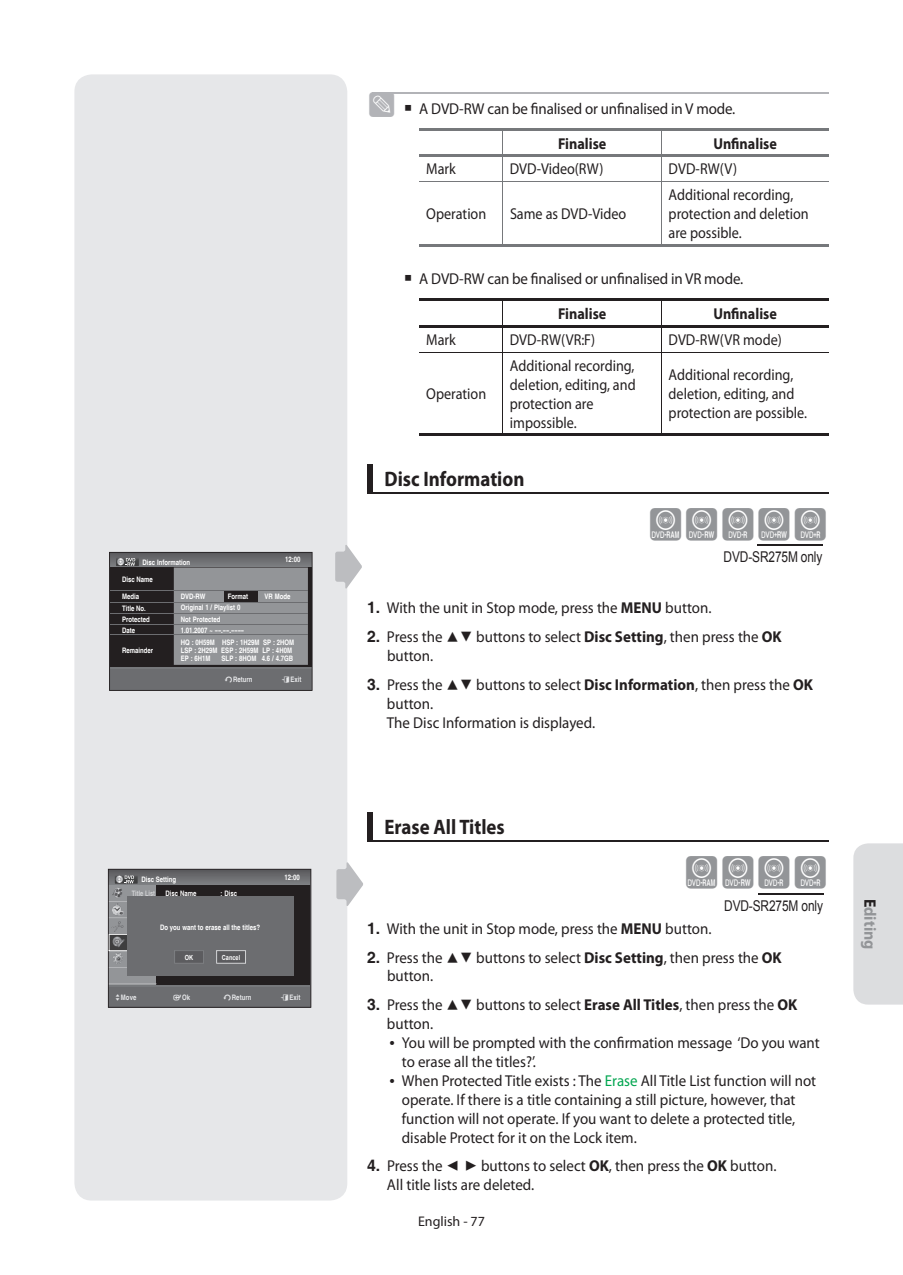
<style>
.page{position:relative;width:903px;height:1275px;background:#fff}
.page>*{position:absolute;margin:0;border:0;box-sizing:border-box;transform-origin:0 0}
.t1{font:700 21px "Myriad Pro";color:#231f20;scale:.9 1}
.t2{font:19.25px/37.8px "Myriad Pro";color:#231f20}
.t3{font:700 16.62px "Myriad Pro";color:#939598;scale:.95 1}
.t4{font:15.75px/18.9px "Myriad Pro";color:#231f20;scale:.95 1}
.t5{font:15.75px/18.9px "Myriad Pro";color:#231f20;scale:.9 1}
.t6{font:700 15.75px "Myriad Pro";color:#231f20;scale:.9 1}
.t7{font:14.88px "Arial";letter-spacing:-.01em;color:#231f20;scale:.8 1}
.t8{font:14px "Myriad Pro";color:#231f20}
.t9{font:700 7.52px/8.2px "Helvetica";color:#fff;scale:.8 1}
.t10{font:700 7.52px "Helvetica";color:#e6e7e9;scale:.8 1}
.t11{font:700 7.52px "Helvetica";color:#d1d2d4;scale:.75 1}
.t12{font:700 7px "Arial";color:#fff;scale:.8 1}
.s1{font-family:"Helvetica";font-weight:700}
.s2{font-weight:700}
.s3{color:#00a54f}
.s4{color:#231f20}
</style>
<div class="page">
<div style="left:853px;top:843px;width:50px;height:162px;background:#dcdddf"></div>
<div style="left:74px;top:74px;width:273px;height:1126px;background:#e6e7e9;border-radius:17px"></div>
<hr style="left:372px;top:92px;width:456px;height:2px;background:#b2b3b7">
<div style="left:367px;top:464px;width:6px;height:30px;background:#231f20"></div>
<hr style="left:367px;top:492px;width:461px;height:2px;background:#231f20">
<div style="left:367px;top:812px;width:6px;height:30px;background:#231f20"></div>
<hr style="left:367px;top:840px;width:461px;height:2px;background:#231f20">
<hr style="left:419px;top:129px;width:409px;height:2px;background:#76787b">
<hr style="left:419px;top:155px;width:409px;height:2px;background:#76787b">
<hr style="left:419px;top:244px;width:409px;height:2px;background:#76787b">
<svg style="left:502px;top:131px;width:1px;height:50px"></svg>
<svg style="left:661px;top:131px;width:1px;height:50px"></svg>
<hr style="left:419px;top:181px;width:243px;height:1px;background:#76787b">
<hr style="left:502px;top:182px;width:1px;height:62px;background:#76787b">
<hr style="left:662px;top:181px;width:166px;height:1px;background:#76787b">
<hr style="left:661px;top:182px;width:1px;height:62px;background:#76787b">
<svg style="left:502px;top:301px;width:1px;height:51px"></svg>
<svg style="left:661px;top:301px;width:1px;height:51px"></svg>
<hr style="left:419px;top:352px;width:243px;height:1px;background:#231f20">
<hr style="left:502px;top:353px;width:1px;height:81px;background:#231f20">
<hr style="left:662px;top:352px;width:166px;height:1px;background:#231f20">
<hr style="left:661px;top:353px;width:1px;height:81px;background:#231f20">
<hr style="left:419px;top:299px;width:409px;height:2px;background:#231f20">
<hr style="left:419px;top:434px;width:409px;height:2px;background:#231f20">
<hr style="left:419px;top:325px;width:409px;height:2px;background:#231f20">
<hr style="left:757px;top:544px;width:66px;height:2px;background:#231f20">
<hr style="left:758px;top:893px;width:66px;height:2px;background:#231f20">
<svg style="left:335px;top:545px;width:27px;height:44px"></svg>
<svg style="left:336px;top:862px;width:27px;height:44px"></svg>
<svg style="left:109px;top:552px;width:204px;height:139px;background:#69696b"></svg>
<svg style="left:108px;top:869px;width:203px;height:139px;background:#616163"></svg>
<p class="t9" style="left:143px;top:558px;width:61px">Disc Information</p>
<p class="t9" style="left:285px;top:556px;width:21px">12:00</p>
<p class="t9" style="left:122px;top:575px;width:40px">Disc Name</p>
<p class="t9" style="left:122px;top:592px;width:23px">Media</p>
<p class="t9" style="left:181px;top:592px;width:32px">DVD-RW</p>
<p class="t9" style="left:228px;top:592px;width:27px">Format</p>
<p class="t9" style="left:265px;top:592px;width:34px">VR Mode</p>
<p class="t9" style="left:122px;top:604px;width:31px">Title No.</p>
<p class="t9" style="left:181px;top:603px;width:76px">Original 1 / Playlist 0</p>
<p class="t9" style="left:122px;top:615px;width:36px">Protected</p>
<p class="t9" style="left:181px;top:615px;width:51px">Not Protected</p>
<p class="t9" style="left:122px;top:626px;width:18px">Date</p>
<p class="t9" style="left:181px;top:626px;width:81px">1.01.2007 ~ --.--.----</p>
<p class="t9" style="left:122px;top:646px;width:40px">Remainder</p>
<p class="t9" style="left:181px;top:638px;width:143px">HQ : 0H59M HSP : 1H29M SP : 2HOM<br>LSP : 2H29M ESP : 2H59M LP : 4H0M<br>EP : 6H1M</p>
<p class="t9" style="left:222px;top:654px;width:91px">SLP : 8HOM 4.6 / 4.7GB</p>
<p class="t10" style="left:233px;top:675px;width:26px">Return</p>
<p class="t10" style="left:291px;top:675px;width:15px">Exit</p>
<p class="t9" style="left:141px;top:875px;width:45px">Disc Setting</p>
<p class="t9" style="left:284px;top:873px;width:21px">12:00</p>
<p class="t11" style="left:132px;top:889px;width:33px">Title List</p>
<p class="t9" style="left:166px;top:889px;width:40px">Disc Name</p>
<p class="t9" style="left:220px;top:889px;width:22px">: Disc</p>
<p class="t9" style="left:166px;top:922px;width:48px">Disc Finalise</p>
<p class="t9" style="left:221px;top:922px;width:47px">: Unfinal s d</p>
<p class="t9" style="left:160px;top:923px;width:127px">Do you want to erase all the titles?</p>
<p class="t12" style="left:185px;top:954px;width:12px">OK</p>
<p class="t12" style="left:222px;top:954px;width:24px">Cancel</p>
<p class="t10" style="left:121px;top:993px;width:21px">Move</p>
<p class="t10" style="left:173px;top:993px;width:23px">▲Ok</p>
<p class="t10" style="left:232px;top:993px;width:26px">Return</p>
<p class="t10" style="left:289px;top:993px;width:15px">Exit</p>
<p class="t4" style="left:419px;top:101px;width:334px">A DVD-RW can be finalised or unfinalised in V mode.</p>
<p class="t6" style="left:558px;top:137px;width:55px">Finalise</p>
<p class="t6" style="left:713px;top:137px;width:72px">Unfinalise</p>
<p class="t5" style="left:426px;top:161px;width:34px">Mark</p>
<p class="t5" style="left:510px;top:161px;width:106px">DVD-Video(RW)</p>
<p class="t5" style="left:669px;top:161px;width:78px">DVD-RW(V)</p>
<p class="t5" style="left:426px;top:206px;width:68px">Operation</p>
<p class="t5" style="left:510px;top:206px;width:131px">Same as DVD-Video</p>
<p class="t5" style="left:669px;top:187px;width:157px">Additional recording, protection and deletion are possible.</p>
<p class="t4" style="left:419px;top:271px;width:343px">A DVD-RW can be finalised or unfinalised in VR mode.</p>
<p class="t6" style="left:558px;top:308px;width:55px">Finalise</p>
<p class="t6" style="left:713px;top:308px;width:72px">Unfinalise</p>
<p class="t5" style="left:426px;top:332px;width:34px">Mark</p>
<p class="t5" style="left:510px;top:332px;width:96px">DVD-RW(VR:F)</p>
<p class="t5" style="left:669px;top:332px;width:127px">DVD-RW(VR mode)</p>
<p class="t5" style="left:426px;top:386px;width:68px">Operation</p>
<p class="t5" style="left:510px;top:357px;width:141px">Additional recording, deletion, editing, and protection are impossible.</p>
<p class="t5" style="left:669px;top:367px;width:155px">Additional recording, deletion, editing, and protection are possible.</p>
<h1 class="t1" style="left:384px;top:471px;width:157px">Disc Information</h1>
<p class="t7" style="left:723px;top:548px;width:125px">DVD-SR275M only</p>
<p class="t4" style="left:367px;top:600px;width:364px"><span class="s1">1.</span> With the unit in Stop mode, press the <span class="s2">MENU</span> button.</p>
<p class="t4" style="left:387px;top:629px;width:417px;text-indent:-20px"><span class="s1">2.</span> Press the ▲▼ buttons to select <span class="s2">Disc Setting</span>, then press the <span class="s2">OK </span>button.</p>
<p class="t4" style="left:387px;top:676px;width:450px;text-indent:-20px"><span class="s1">3.</span> Press the ▲▼ buttons to select <span class="s2">Disc Information</span>, then press the <span class="s2">OK </span>button.<br>The Disc Information is displayed.</p>
<h1 class="t1" style="left:384px;top:819px;width:135px">Erase All Titles</h1>
<p class="t7" style="left:724px;top:897px;width:125px">DVD-SR275M only</p>
<p class="t4" style="left:367px;top:920px;width:364px"><span class="s1">1.</span> With the unit in Stop mode, press the <span class="s2">MENU</span> button.</p>
<p class="t4" style="left:387px;top:949px;width:417px;text-indent:-20px"><span class="s1">2.</span> Press the ▲▼ buttons to select <span class="s2">Disc Setting</span>, then press the <span class="s2">OK </span>button.</p>
<p class="t4" style="left:387px;top:997px;width:434px;text-indent:-20px"><span class="s1">3.</span> Press the ▲▼ buttons to select <span class="s2">Erase All Titles</span>, then press the <span class="s2">OK </span>button.</p>
<p class="t4" style="left:402px;top:1035px;width:441px">You will be prompted with the confirmation message ‘Do you want to erase all the titles?’.<br>When Protected Title exists : The <span class="s3">Erase</span> All Title List function will not operate. If there is a title containing a still picture, however, that function will not operate. If you want to delete a protected title, disable Protect for it on the Lock item.</p>
<p class="t4" style="left:387px;top:1158px;width:411px;text-indent:-20px"><span class="s1">4.</span> Press the ◄ ► buttons to select <span class="s2">OK</span>, then press the <span class="s2">OK</span> button.<br>All title lists are deleted.</p>
<p class="t2" style="left:389px;top:1024px;width:7px">• •</p>
<p class="t8" style="left:418px;top:1216px;width:68px">English - 77</p>
<p class="t3" style="left:876px;top:899px;width:55px;rotate:90deg"><span class="s4">E</span>diting</p>
</div>
